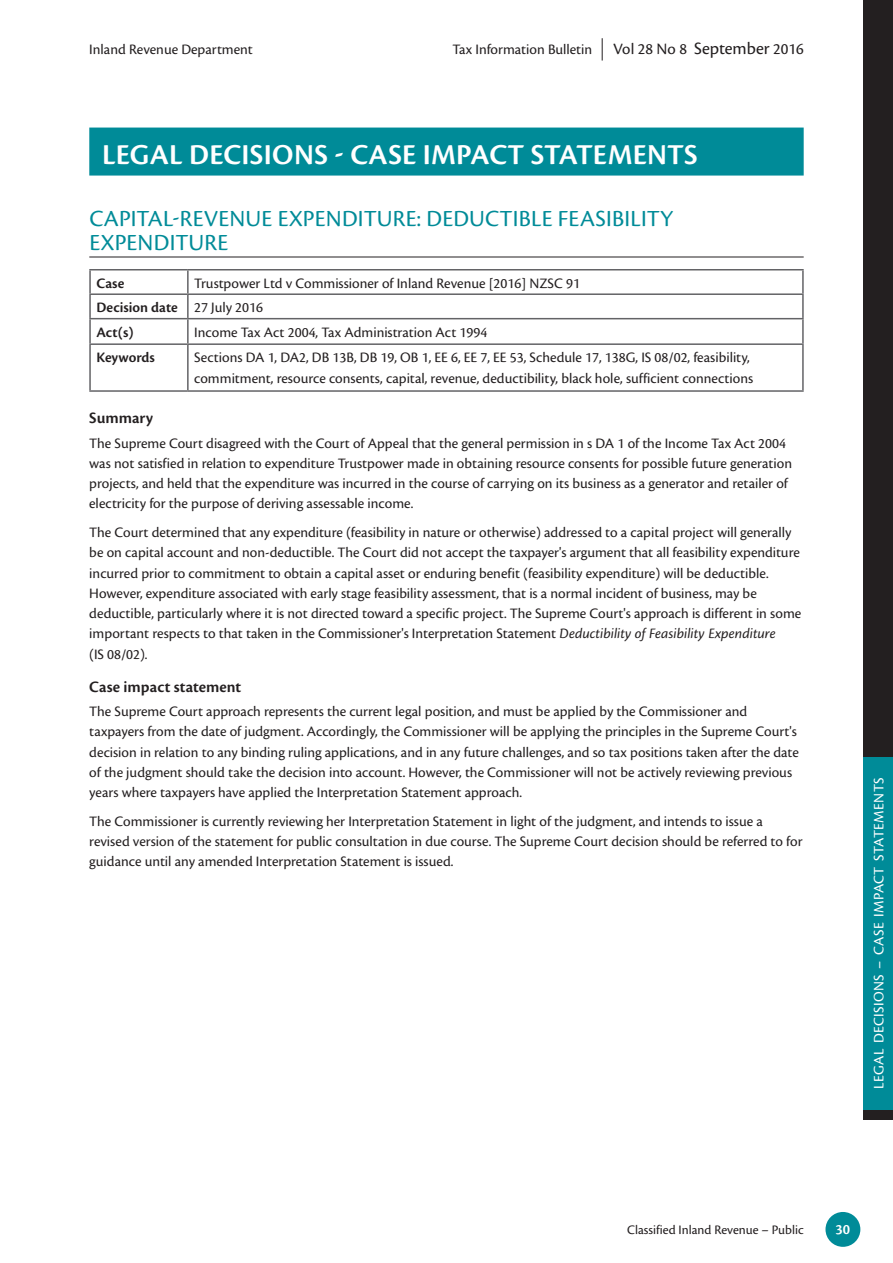
<style>
.page{position:relative;width:893px;height:1263px;background:#fff}
.page>*{position:absolute;margin:0;border:0;box-sizing:border-box;transform-origin:0 0}
.t1{font:600 30px "Cronos Pro";letter-spacing:.01em;color:#fff}
.t2{font:24px/24px "Cronos Pro";letter-spacing:.01em;color:#008b98}
.t3{font:600 16.5px "Cronos Pro";color:#231f20}
.t4{font:16.5px "Cronos Pro";color:#231f20}
.t5{font:15px/20.2px "Cronos Pro";color:#231f20}
.t6{font:15px "Cronos Pro";letter-spacing:.025em;color:#fff}
.t7{font:600 15px "Cronos Pro";letter-spacing:.005em;color:#231f20}
.t8{font:600 15px "Cronos Pro";color:#fff}
.t9{font:13.5px "Cronos Pro";color:#231f20}
.s1{font-size:18px}
.s2{font-weight:600}
.s3{font-style:italic}
</style>
<div class="page">
<hr style="left:89px;top:257px;width:715px;height:1px;background:#231f20">
<hr style="left:89px;top:270px;width:2px;height:23px;background:#636366">
<hr style="left:89px;top:295px;width:2px;height:23px;background:#636366">
<hr style="left:89px;top:319px;width:2px;height:24px;background:#636366">
<hr style="left:89px;top:269px;width:99px;height:1px;background:#636366">
<hr style="left:188px;top:269px;width:616px;height:1px;background:#636366">
<hr style="left:187px;top:270px;width:2px;height:23px;background:#636366">
<hr style="left:802px;top:270px;width:2px;height:23px;background:#636366">
<hr style="left:187px;top:295px;width:2px;height:23px;background:#636366">
<hr style="left:802px;top:295px;width:2px;height:23px;background:#636366">
<hr style="left:187px;top:319px;width:2px;height:24px;background:#636366">
<hr style="left:802px;top:319px;width:2px;height:24px;background:#636366">
<hr style="left:89px;top:293px;width:99px;height:2px;background:#636366">
<hr style="left:188px;top:293px;width:616px;height:2px;background:#636366">
<hr style="left:89px;top:318px;width:99px;height:1px;background:#636366">
<hr style="left:188px;top:318px;width:616px;height:1px;background:#636366">
<hr style="left:89px;top:345px;width:2px;height:45px;background:#636366">
<hr style="left:89px;top:343px;width:99px;height:2px;background:#636366">
<hr style="left:188px;top:343px;width:616px;height:2px;background:#636366">
<hr style="left:187px;top:345px;width:2px;height:45px;background:#636366">
<hr style="left:802px;top:345px;width:2px;height:45px;background:#636366">
<hr style="left:89px;top:390px;width:99px;height:2px;background:#636366">
<hr style="left:188px;top:390px;width:616px;height:2px;background:#636366">
<div style="left:89px;top:128px;width:715px;height:48px;background:#008b98"></div>
<div style="left:863px;top:0;width:30px;height:1119px;background:#231f20"></div>
<div style="left:863px;top:757px;width:30px;height:353px;background:#008b98"></div>
<svg style="left:602px;top:38px;width:1px;height:23px"></svg>
<div style="left:825px;top:1212px;width:35px;height:35px;background:#008b98;border-radius:50%"></div>
<p class="t5" style="left:89px;top:39px;width:165px">Inland Revenue Department</p>
<p class="t5" style="left:452px;top:39px;width:141px">Tax Information Bulletin</p>
<p class="t4" style="left:613px;top:39px;width:192px">Vol 28 No 8 <span class="s1">September</span> 2016</p>
<h1 class="t1" style="left:102px;top:137px;width:597px">LEGAL DECISIONS - CASE IMPACT STATEMENTS</h1>
<h2 class="t2" style="left:89px;top:207px;width:585px">CAPITAL-REVENUE EXPENDITURE: DEDUCTIBLE FEASIBILITY<br>EXPENDITURE</h2>
<p class="t7" style="left:96px;top:275px;width:30px">Case</p>
<p class="t5" style="left:96px;top:271px;width:485px;line-height:24.5px;text-indent:98px">Trustpower Ltd v Commissioner of Inland Revenue [2016] NZSC 91<br><span class="s2">Decision date</span> 27 July 2016<br><span class="s2">Act(s)</span></p>
<p class="t5" style="left:194px;top:322px;width:295px">Income Tax Act 2004, Tax Administration Act 1994</p>
<p class="t7" style="left:96px;top:349px;width:60px">Keywords</p>
<p class="t5" style="left:194px;top:347px;width:560px">Sections DA 1, DA2, DB 13B, DB 19, OB 1, EE 6, EE 7, EE 53, Schedule 17, 138G, IS 08/02, feasibility, commitment, resource consents, capital, revenue, deductibility, black hole, sufficient connections</p>
<p class="t3" style="left:89px;top:408px;width:65px">Summary</p>
<p class="t5" style="left:89px;top:433px;width:704px">The Supreme Court disagreed with the Court of Appeal that the general permission in s DA 1 of the Income Tax Act 2004 was not satisfied in relation to expenditure Trustpower made in obtaining resource consents for possible future generation projects, and held that the expenditure was incurred in the course of carrying on its business as a generator and retailer of electricity for the purpose of deriving assessable income.</p>
<p class="t5" style="left:89px;top:522px;width:714px">The Court determined that any expenditure (feasibility in nature or otherwise) addressed to a capital project will generally be on capital account and non-deductible. The Court did not accept the taxpayer's argument that all feasibility expenditure incurred prior to commitment to obtain a capital asset or enduring benefit (feasibility expenditure) will be deductible.<br>However, expenditure associated with early stage feasibility assessment, that is a normal incident of business, may be deductible, particularly where it is not directed toward a specific project. The Supreme Court's approach is different in some important respects to that taken in the Commissioner's Interpretation Statement <span class="s3">Deductibility of Feasibility Expenditure<br></span>(IS 08/02).</p>
<p class="t3" style="left:89px;top:677px;width:154px">Case impact statement</p>
<p class="t5" style="left:89px;top:701px;width:711px">The Supreme Court approach represents the current legal position, and must be applied by the Commissioner and taxpayers from the date of judgment. Accordingly, the Commissioner will be applying the principles in the Supreme Court's decision in relation to any binding ruling applications, and in any future challenges, and so tax positions taken after the date of the judgment should take the decision into account. However, the Commissioner will not be actively reviewing previous years where taxpayers have applied the Interpretation Statement approach.</p>
<p class="t5" style="left:89px;top:811px;width:715px">The Commissioner is currently reviewing her Interpretation Statement in light of the judgment, and intends to issue a revised version of the statement for public consultation in due course. The Supreme Court decision should be referred to for guidance until any amended Interpretation Statement is issued.</p>
<p class="t6" style="left:870px;top:1089px;width:313px;rotate:-90deg">LEGAL DECISIONS – CASE IMPACT STATEMENTS</p>
<p class="t9" style="left:627px;top:1222px;width:178px">Classified Inland Revenue – Public</p>
<p class="t8" style="left:836px;top:1220px;width:16px">30</p>
</div>
